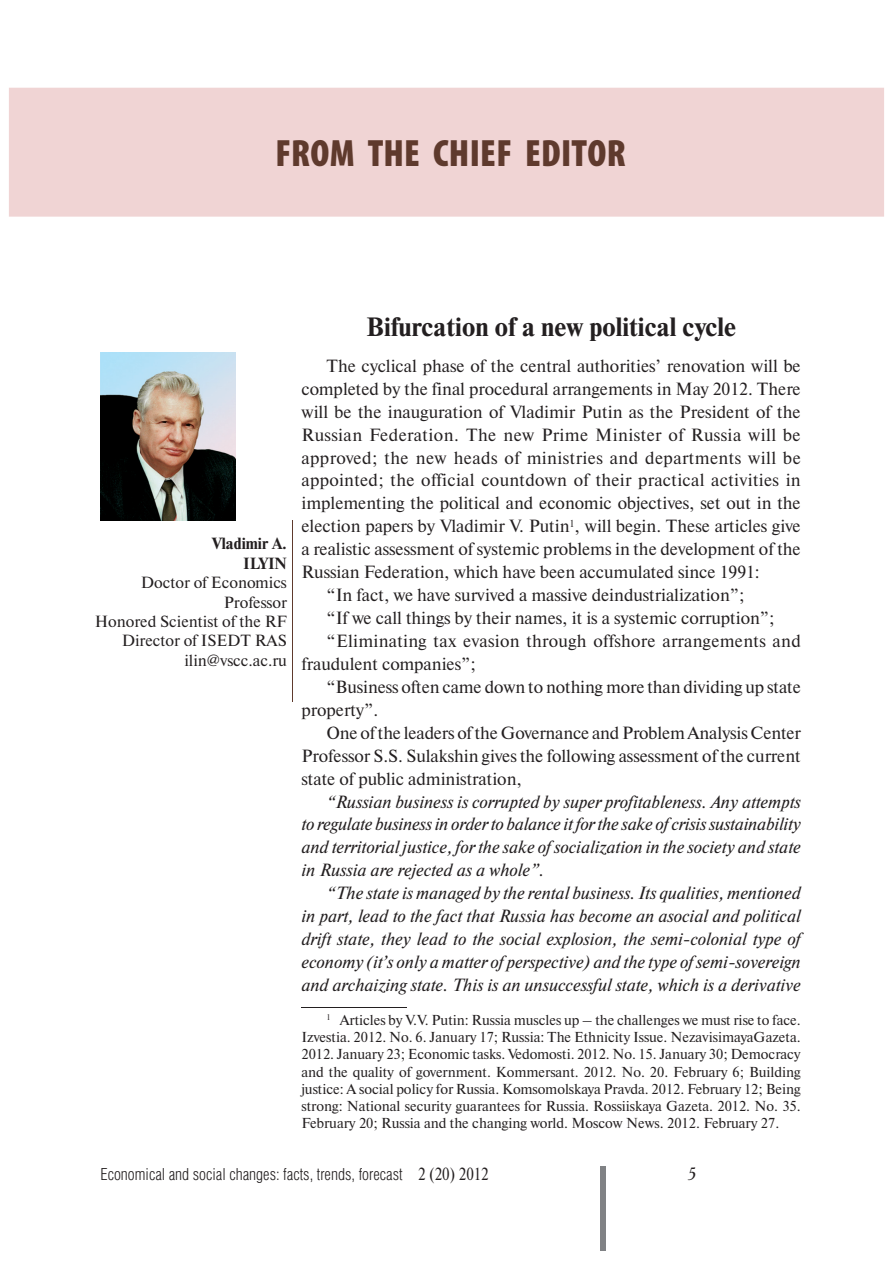
<style>
.page{position:relative;width:893px;height:1263px;background:#fff}
.page>*{position:absolute;margin:0;border:0;box-sizing:border-box;transform-origin:0 0}
.t1{font:900 condensed 38.25px "Myriad Pro";letter-spacing:.01em;color:#5f3a2d}
.t2{font:700 26.4px "Newton C";color:#231f20}
.t3{font:17.7px "Newton C";color:#231f20}
.t4{font:italic 17.7px/23px "Newton C";color:#231f20;text-align:justify}
.t5{font:17.7px "Newton C";letter-spacing:.025em;color:#231f20}
.t6{font:17.7px "Newton C";letter-spacing:.02em;color:#231f20}
.t7{font:italic 17.7px "Academy";color:#231f20}
.t8{font:300 16.65px "Helios Cond";color:#231f20}
.t9{font:16.2px/19.4px "Newton C";color:#231f20;text-align:right}
.t10{font:700 16.2px/19.4px "Newton C";color:#231f20;text-align:right}
.t11{font:14.4px/17.2px "Newton C";color:#231f20;text-align:justify}
.s1{font-family:"Newton C";font-weight:400;font-size:17.7px}
</style>
<div class="page">
<hr style="left:301px;top:1007px;width:106px;height:1px;background:#231f20">
<hr style="left:292px;top:520px;width:1px;height:181px;background:#5f3a2d">
<img style="left:101px;top:352px;width:134px;height:168px">
<div style="left:600px;top:1166px;width:6px;height:84px;background:#808285"></div>
<div style="left:9px;top:88px;width:875px;height:129px;background:#f0d4d4"></div>
<h1 class="t1" style="left:276px;top:131px;width:352px">FROM THE CHIEF EDITOR</h1>
<p class="t10" style="left:212px;top:536px;width:76px">Vladimir A.<br>ILYIN</p>
<p class="t9" style="left:95px;top:574px;width:193px">Doctor of Economics<br>Professor<br>Honored Scientist of the RF<br>Director of ISEDT RAS ilin@vscc.ac.ru</p>
<h2 class="t2" style="left:366px;top:318px;width:372px">Bifurcation of a new political cycle</h2>
<p class="t3" style="left:326px;top:359px;width:476px">The cyclical phase of the central authorities’ renovation will be</p>
<p class="t3" style="left:301px;top:382px;width:501px">completed by the final procedural arrangements in May 2012. There</p>
<p class="t3" style="left:301px;top:405px;width:501px">will be the inauguration of Vladimir Putin as the President of the</p>
<p class="t5" style="left:301px;top:428px;width:501px">Russian Federation<sup>1</sup>. The new Prime Minister of Russia will be</p>
<p class="t5" style="left:301px;top:451px;width:501px">approved; the new heads of ministries and departments will be</p>
<p class="t3" style="left:301px;top:474px;width:501px">appointed; the official countdown of their practical activities in</p>
<p class="t3" style="left:301px;top:497px;width:501px">implementing the political and economic objectives, set out in the</p>
<p class="t3" style="left:301px;top:520px;width:501px">election papers by Vladimir V. Putin<sup>1</sup>, will begin. These articles give</p>
<p class="t3" style="left:301px;top:543px;width:501px">a realistic assessment of systemic problems in the development of the</p>
<p class="t3" style="left:301px;top:566px;width:460px">Russian Federation, which have been accumulated since 1991:</p>
<p class="t3" style="left:326px;top:589px;width:419px">“In fact, we have survived a massive deindustrialization”;</p>
<p class="t3" style="left:326px;top:612px;width:450px">“If we call things by their names, it is a systemic corruption”;</p>
<p class="t6" style="left:326px;top:634px;width:476px">“Eliminating tax evasion through offshore arrangements and</p>
<p class="t3" style="left:301px;top:657px;width:176px">fraudulent companies”;</p>
<p class="t3" style="left:326px;top:680px;width:476px">“Business often came down to nothing more than dividing up state</p>
<p class="t3" style="left:301px;top:703px;width:78px">property”.</p>
<p class="t3" style="left:326px;top:726px;width:476px">One of the leaders of the Governance and Problem Analysis Center</p>
<p class="t3" style="left:301px;top:749px;width:501px">Professor S.S. Sulakshin gives the following assessment of the current</p>
<p class="t3" style="left:301px;top:772px;width:222px">state of public administration,</p>
<p class="t4" style="left:301px;top:791px;width:501px;text-indent:25px">“Russian business is corrupted by super profitableness. Any attempts to regulate business in order to balance it for the sake of crisis sustainability and territorial justice, for the sake of socialization in the society and state in Russia are rejected as a whole”.</p>
<p class="t4" style="left:301px;top:883px;width:501px;text-indent:25px">“The state is managed by the rental business. Its qualities, mentioned in part, lead to the fact that Russia has become an asocial and political drift state, they lead to the social explosion, the semi-colonial type of economy (it’s only a matter of perspective) and the type of semi-sovereign and archaizing state. This is an unsuccessful state, which is a derivative</p>
<p class="t11" style="left:301px;top:1012px;width:501px;text-indent:25px"><sup>1</sup> Articles by V.V. Putin: Russia muscles up – the challenges we must rise to face.<br>Izvestia. 2012. No. 6. January 17; Russia: The Ethnicity Issue. NezavisimayaGazeta.<br>2012. January 23; Economic tasks. Vedomosti. 2012. No. 15. January 30; Democracy and the quality of government. Kommersant. 2012. No. 20. February 6; Building justice: A social policy for Russia. Komsomolskaya Pravda. 2012. February 12; Being strong: National security guarantees for Russia. Rossiiskaya Gazeta. 2012. No. 35.<br>February 20; Russia and the changing world. Moscow News. 2012. February 27.</p>
<p class="t8" style="left:101px;top:1168px;width:390px">Economical and social changes: facts, trends, forecast <span class="s1">2 (20) 2012</span></p>
<p class="t7" style="left:688px;top:1166px;width:10px">5</p>
</div>
